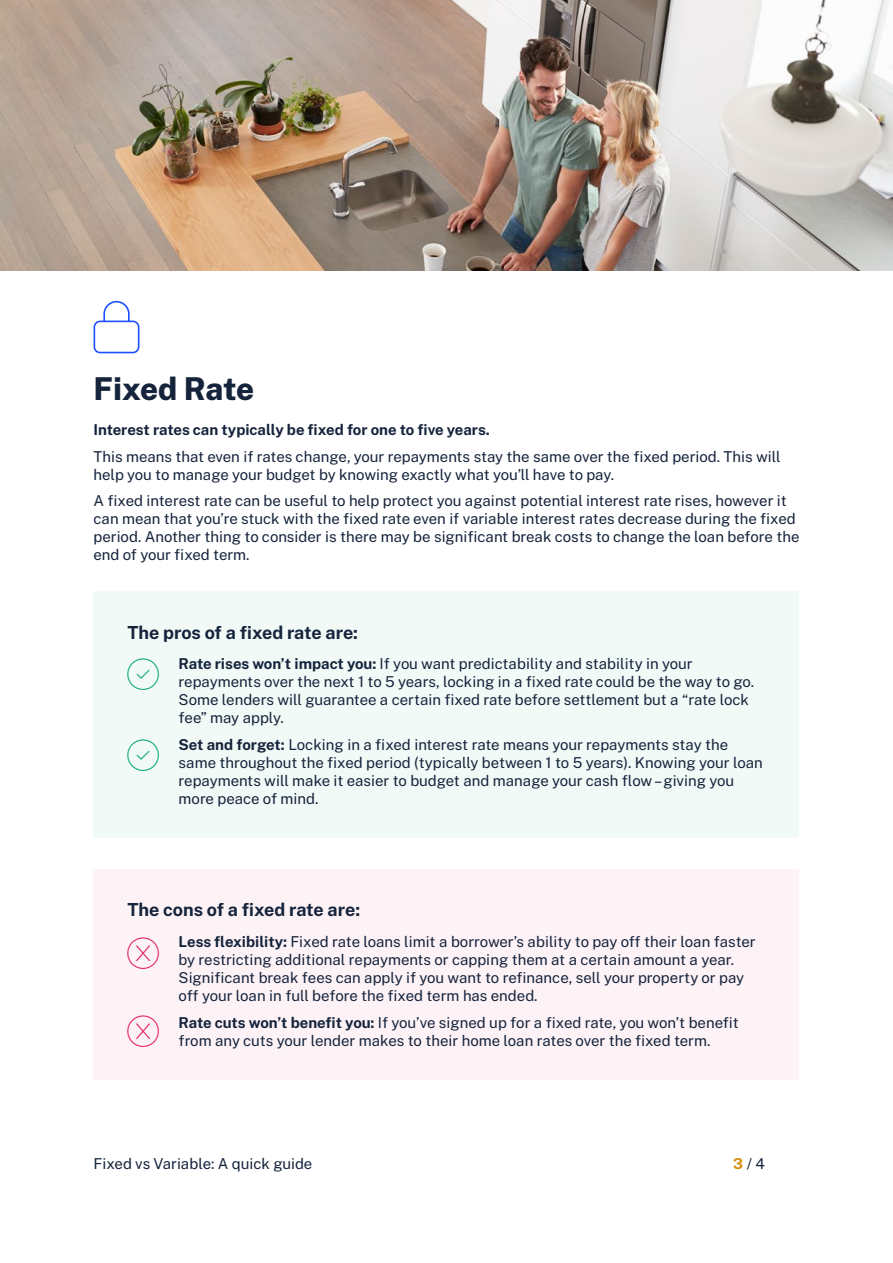
<style>
.page{position:relative;width:893px;height:1263px;background:#fff}
.page>*{position:absolute;margin:0;border:0;box-sizing:border-box;transform-origin:0 0}
.t1{font:800 31.5px "Public Sans";letter-spacing:-.01em;color:#15233b}
.t2{font:100 31.5px "Font Awesome 6 Pro";color:#00a36c}
.t3{font:100 31.5px "Font Awesome 6 Pro";color:#e0115f}
.t4{font:700 18px "Public Sans";color:#15233b}
.t5{font:15px/18px "Public Sans";color:#15233b}
.t6{font:700 15px "Public Sans";color:#15233b}
.s1{font-weight:700}
.s2{font-weight:700;color:#d68e12}
</style>
<div class="page">
<div style="left:94px;top:592px;width:705px;height:246px;background:#f2faf8"></div>
<div style="left:94px;top:869px;width:705px;height:211px;background:#fdf3f7"></div>
<img style="left:0;top:0;width:893px;height:270px">
<h1 class="t1" style="left:94px;top:366px;width:162px">Fixed Rate</h1>
<p class="t6" style="left:94px;top:419px;width:398px">Interest rates can typically be fixed for one to five years.</p>
<p class="t5" style="left:94px;top:447px;width:688px">This means that even if rates change, your repayments stay the same over the fixed period. This will help you to manage your budget by knowing exactly what you’ll have to pay.</p>
<p class="t5" style="left:94px;top:491px;width:707px">A fixed interest rate can be useful to help protect you against potential interest rate rises, however it can mean that you’re stuck with the fixed rate even if variable interest rates decrease during the fixed period. Another thing to consider is there may be significant break costs to change the loan before the end of your fixed term.</p>
<p class="t4" style="left:128px;top:619px;width:232px">The pros of a fixed rate are:</p>
<p class="t5" style="left:179px;top:654px;width:577px"><span class="s1">Rate rises won’t impact you:</span> If you want predictability and stability in your repayments over the next 1 to 5 years, locking in a fixed rate could be the way to go.<br>Some lenders will guarantee a certain fixed rate before settlement but a “rate lock fee” may apply.</p>
<p class="t5" style="left:179px;top:734px;width:586px"><span class="s1">Set and forget:</span> Locking in a fixed interest rate means your repayments stay the same throughout the fixed period (typically between 1 to 5 years). Knowing your loan repayments will make it easier to budget and manage your cash flow – giving you more peace of mind.</p>
<h1 class="t2" style="left:128px;top:658px;width:33px">●</h1>
<h1 class="t2" style="left:128px;top:739px;width:33px">●</h1>
<p class="t4" style="left:128px;top:897px;width:234px">The cons of a fixed rate are:</p>
<p class="t5" style="left:179px;top:932px;width:579px"><span class="s1">Less flexibility:</span> Fixed rate loans limit a borrower’s ability to pay off their loan faster by restricting additional repayments or capping them at a certain amount a year.<br>Significant break fees can apply if you want to refinance, sell your property or pay off your loan in full before the fixed term has ended.</p>
<p class="t5" style="left:179px;top:1012px;width:562px"><span class="s1">Rate cuts won’t benefit you:</span> If you’ve signed up for a fixed rate, you won’t benefit from any cuts your lender makes to their home loan rates over the fixed term.</p>
<h1 class="t3" style="left:128px;top:938px;width:33px">●</h1>
<h1 class="t3" style="left:128px;top:1015px;width:33px">●</h1>
<p class="t5" style="left:94px;top:1154px;width:220px">Fixed vs Variable: A quick guide</p>
<p class="t5" style="left:733px;top:1154px;width:33px"><span class="s2">3</span> / 4</p>
</div>
